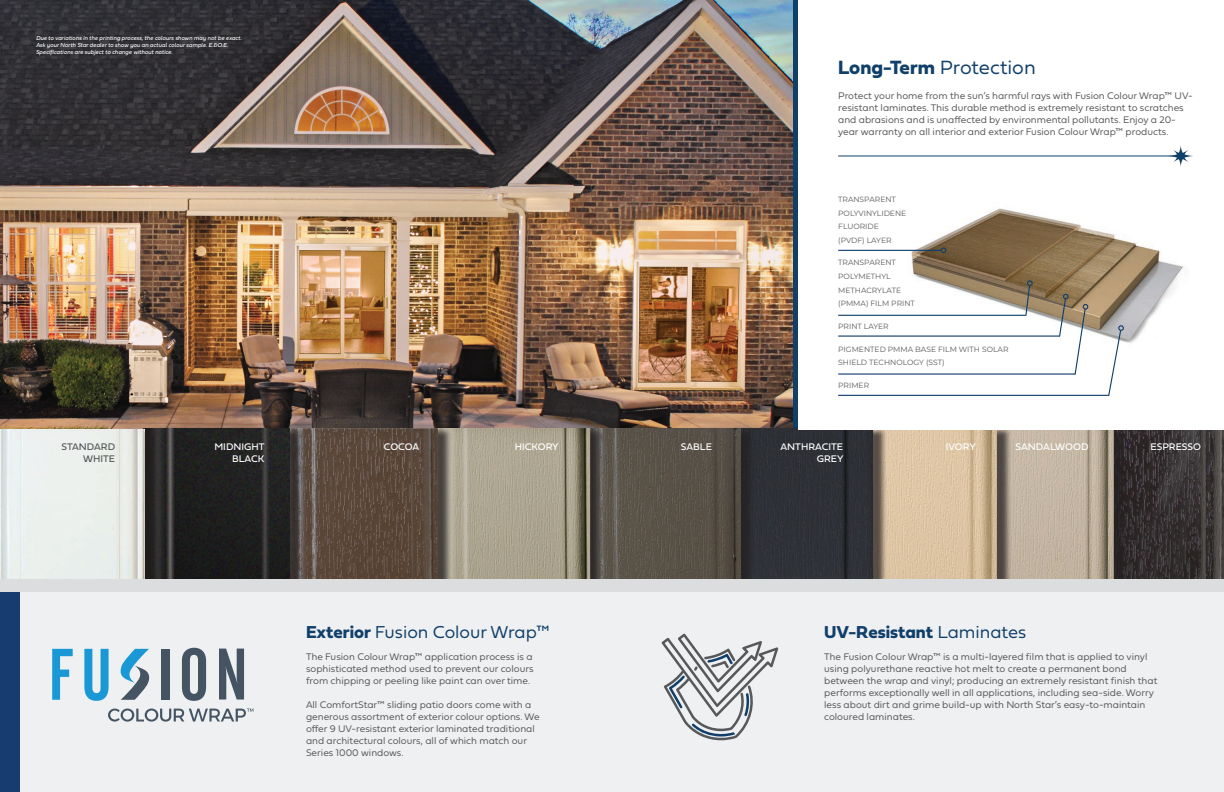
<style>
.page{position:relative;width:1224px;height:792px;background:#fff}
.page>*{position:absolute;margin:0;border:0;box-sizing:border-box;transform-origin:0 0}
.t1{font:20px "Fieldwork Geo Light";color:#103f6a}
.t2{font:18px "Fieldwork Geo Light";color:#103f6a}
.t3{font:18px "Fieldwork Geo Bold";color:#103f6a}
.t4{font:10px/12px "Fieldwork Geo Light";color:#57585a}
.t5{font:10px/12px "Fieldwork Geo Regular";color:#fff;text-align:right}
.t6{font:10px/12px "Fieldwork Geo Regular";color:#57585a;text-align:right}
.Bullet_Points{font:7.6px/13.7px "Montserrat";color:#57585a}
.t7{font:italic 6px "Fieldwork";color:#fff}
.s1{font-family:"Fieldwork Geo Bold"}
.s2{font-family:"Fieldwork Geo Light"}
</style>
<div class="page">
<div style="left:792px;top:0;width:6px;height:792px;background:#103f6a"></div>
<img style="left:0;top:0;width:793px;height:428px">
<img style="left:1128px;top:430px;width:96px;height:150px">
<div style="left:970px;top:427px;width:158px;height:163px;background:#231f20"></div>
<img style="left:1011px;top:429px;width:103px;height:151px">
<div style="left:853px;top:427px;width:158px;height:162px;background:#231f20;opacity:.74"></div>
<img style="left:887px;top:429px;width:111px;height:151px">
<div style="left:728px;top:426px;width:159px;height:163px;background:#231f20;opacity:.74"></div>
<div style="left:755px;top:428px;width:117px;height:152px;background:#2e3136"></div>
<div style="left:593px;top:426px;width:162px;height:164px;background:#231f20;opacity:.74"></div>
<img style="left:612px;top:428px;width:128px;height:152px">
<img style="left:453px;top:428px;width:159px;height:152px">
<div style="left:293px;top:426px;width:160px;height:164px;background:#231f20;opacity:.74"></div>
<div style="left:147px;top:426px;width:157px;height:164px;background:#231f20;opacity:.74"></div>
<div style="left:0;top:428px;width:159px;height:162px;background:#231f20;opacity:.74"></div>
<div style="left:0;top:592px;width:1224px;height:200px;background:#eff0f1"></div>
<div style="left:0;top:592px;width:20px;height:200px;background:#173d70"></div>
<svg style="left:52px;top:649px;width:21px;height:51px"></svg>
<svg style="left:84px;top:649px;width:25px;height:52px"></svg>
<div style="left:161px;top:649px;width:8px;height:51px;background:#445463"></div>
<svg style="left:182px;top:648px;width:24px;height:53px"></svg>
<svg style="left:219px;top:649px;width:25px;height:51px"></svg>
<svg style="left:120px;top:649px;width:30px;height:51px"></svg>
<svg style="left:108px;top:709px;width:145px;height:13px"></svg>
<div style="left:0;top:580px;width:1224px;height:12px;background:#dcdddf"></div>
<div style="left:798px;top:387px;width:426px;height:42px;background:#fff"></div>
<hr style="left:838px;top:155px;width:343px;height:1px;background:#103f6a">
<svg style="left:1169px;top:146px;width:24px;height:20px"></svg>
<svg style="left:661px;top:634px;width:117px;height:107px"></svg>
<img style="left:894px;top:208px;width:290px;height:135px">
<hr style="left:838px;top:250px;width:103px;height:1px;background:#103f6a">
<svg style="left:941px;top:248px;width:5px;height:5px"></svg>
<hr style="left:838px;top:315px;width:188px;height:1px;background:#103f6a">
<svg style="left:1025px;top:280px;width:8px;height:37px"></svg>
<hr style="left:838px;top:336px;width:221px;height:1px;background:#103f6a">
<hr style="left:838px;top:373px;width:237px;height:2px;background:#103f6a">
<svg style="left:1058px;top:294px;width:30px;height:81px"></svg>
<hr style="left:838px;top:395px;width:271px;height:1px;background:#103f6a">
<svg style="left:1107px;top:325px;width:17px;height:71px"></svg>
<p class="t7" style="left:36px;top:33px;width:207px">Due to variations in the printing process, the colours shown may not be exact.</p>
<p class="t7" style="left:36px;top:40px;width:194px">Ask your North Star dealer to show you an actual colour sample. E.&amp;O.E.</p>
<p class="t7" style="left:36px;top:47px;width:138px">Specifications are subject to change without notice.</p>
<p class="t1" style="left:838px;top:52px;width:199px"><span class="s1">Long-Term</span> Protection</p>
<p class="t4" style="left:838px;top:89px;width:356px">Protect your home from the sun’s harmful rays with Fusion Colour Wrap™ UV&shy;resistant laminates. This durable method is extremely resistant to scratches and abrasions and is unaffected by environmental pollutants. Enjoy a 20- year warranty on all interior and exterior Fusion Colour Wrap™ products.</p>
<p class="Bullet_Points" style="left:838px;top:192px;width:59px">TRANSPARENT</p>
<p class="Bullet_Points" style="left:838px;top:206px;width:70px">POLYVINYLIDENE</p>
<p class="Bullet_Points" style="left:838px;top:219px;width:42px">FLUORIDE</p>
<p class="Bullet_Points" style="left:838px;top:233px;width:55px">(PVDF) LAYER</p>
<p class="Bullet_Points" style="left:838px;top:256px;width:59px">TRANSPARENT</p>
<p class="Bullet_Points" style="left:838px;top:269px;width:54px">POLYMETHYL</p>
<p class="Bullet_Points" style="left:838px;top:283px;width:64px">METHACRYLATE</p>
<p class="Bullet_Points" style="left:838px;top:297px;width:78px">(PMMA) FILM PRINT</p>
<p class="Bullet_Points" style="left:838px;top:319px;width:52px">PRINT LAYER</p>
<p class="Bullet_Points" style="left:838px;top:342px;width:172px">PIGMENTED PMMA BASE FILM WITH SOLAR<br>SHIELD TECHNOLOGY (SST)</p>
<p class="Bullet_Points" style="left:838px;top:378px;width:32px">PRIMER</p>
<p class="t6" style="left:62px;top:441px;width:55px">STANDARD<br>WHITE</p>
<p class="t5" style="left:214px;top:441px;width:52px">MIDNIGHT<br>BLACK</p>
<p class="t5" style="left:384px;top:441px;width:37px">COCOA</p>
<p class="t5" style="left:515px;top:441px;width:45px">HICKORY</p>
<p class="t5" style="left:681px;top:441px;width:33px">SABLE</p>
<p class="t5" style="left:781px;top:441px;width:64px">ANTHRACITE<br>GREY</p>
<p class="t5" style="left:946px;top:441px;width:32px">IVORY</p>
<p class="t5" style="left:1016px;top:441px;width:74px">SANDALWOOD</p>
<p class="t5" style="left:1151px;top:441px;width:52px">ESPRESSO</p>
<p class="t2" style="left:306px;top:618px;width:246px"><span class="s1">Exterior</span> Fusion Colour Wrap™</p>
<p class="t4" style="left:306px;top:650px;width:229px;text-align:justify">The Fusion Colour Wrap™ application process is a sophisticated method used to prevent our colours from chipping or peeling like paint can over time.</p>
<p class="t4" style="left:306px;top:698px;width:235px">All ComfortStar™ sliding patio doors come with a generous assortment of exterior colour options. We offer 9 UV-resistant exterior laminated traditional and architectural colours, all of which match our Series 1000 windows.</p>
<p class="t3" style="left:824px;top:618px;width:204px">UV-Resistant <span class="s2">Laminates</span></p>
<p class="t4" style="left:824px;top:650px;width:335px">The Fusion Colour Wrap™ is a multi-layered film that is applied to vinyl using polyurethane reactive hot melt to create a permanent bond between the wrap and vinyl; producing an extremely resistant finish that performs exceptionally well in all applications, including sea-side. Worry less about dirt and grime build-up with North Star’s easy-to-maintain coloured laminates.</p>
</div>
